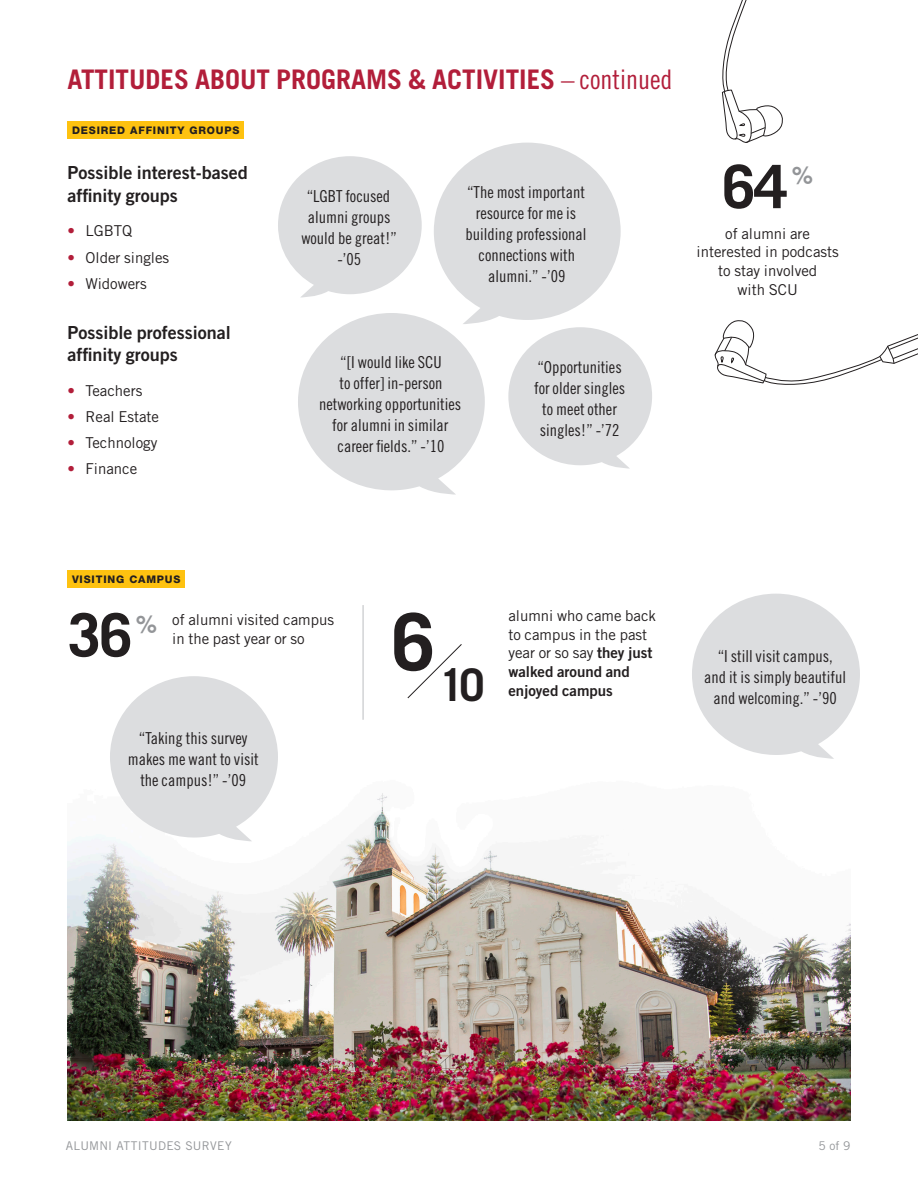
<style>
.page{position:relative;width:918px;height:1188px;background:#fff}
.page>*{position:absolute;margin:0;border:0;box-sizing:border-box;transform-origin:0 0}
.Big_Percentage{font:700 79.2px "Trade Gothic";color:#231f20}
.Big_Percentage-2{font:700 60px "Trade Gothic";color:#231f20}
.Big_Percentage-3{font:700 45px "Trade Gothic";color:#231f20}
.Section_Header{font:700 27px "Trade Gothic";color:#b21e3a}
.Big_Percentage-4{font:700 24px "Trade Gothic";color:#939598}
.Black_Bold_Title{font:18px/22.5px "Trade Gothic Bold Two";color:#231f20}
.t1{font:16.5px/21px "Trade Gothic Cond Eighteen";color:#231f20;text-align:center}
.body_text{font:15px/18.8px "Trade Gothic";color:#231f20;text-align:center}
.t2{font:12px "Trade Gothic";letter-spacing:.02em;color:#939598}
.Small_Uppercase_Head{font:800 10.5px "Helvetica Neue";letter-spacing:.08em;color:#231f20}
.s1{font-family:"Trade Gothic Cond Eighteen";font-weight:400}
.s2{color:#b21e3a}
.s3{font-family:"Trade Gothic Bold Two"}
</style>
<div class="page">
<img style="left:68px;top:793px;width:782px;height:327px">
<div style="left:68px;top:570px;width:117px;height:17px;background:#fec210"></div>
<hr style="left:363px;top:605px;width:1px;height:115px;background:#bcbdc0">
<svg style="left:407px;top:644px;width:55px;height:55px"></svg>
<div style="left:68px;top:122px;width:176px;height:17px;background:#fec210"></div>
<svg style="left:278px;top:143px;width:374px;height:352px"></svg>
<svg style="left:110px;top:676px;width:168px;height:165px"></svg>
<svg style="left:692px;top:594px;width:168px;height:165px"></svg>
<svg style="left:714px;top:320px;width:204px;height:65px"></svg>
<svg style="left:721px;top:0;width:62px;height:143px"></svg>
<p class="Section_Header" style="left:68px;top:62px;width:607px">ATTITUDES ABOUT PROGRAMS &amp; ACTIVITIES <span class="s1">– continued</span></p>
<p class="Small_Uppercase_Head" style="left:72px;top:124px;width:169px">DESIRED AFFINITY GROUPS</p>
<p class="Black_Bold_Title" style="left:68px;top:161px;width:182px">Possible interest-based affinity groups</p>
<p class="body_text" style="left:68px;top:222px;width:66px"><span class="s2">•</span> LGBTQ</p>
<p class="body_text" style="left:68px;top:248px;width:103px"><span class="s2">•</span> Older singles</p>
<p class="body_text" style="left:68px;top:274px;width:81px"><span class="s2">•</span> Widowers</p>
<p class="Black_Bold_Title" style="left:68px;top:321px;width:165px">Possible professional affinity groups</p>
<p class="body_text" style="left:68px;top:381px;width:76px"><span class="s2">•</span> Teachers</p>
<p class="body_text" style="left:68px;top:407px;width:93px"><span class="s2">•</span> Real Estate</p>
<p class="body_text" style="left:68px;top:433px;width:91px"><span class="s2">•</span> Technology</p>
<p class="body_text" style="left:68px;top:460px;width:71px"><span class="s2">•</span> Finance</p>
<p class="Small_Uppercase_Head" style="left:72px;top:573px;width:110px">VISITING CAMPUS</p>
<p class="t1" style="left:301px;top:185px;width:97px">“LGBT focused alumni groups would be great!” -’05</p>
<p class="t1" style="left:466px;top:181px;width:123px">“The most important resource for me is building professional connections with alumni.” -’09</p>
<p class="t1" style="left:319px;top:352px;width:144px">“[I would like SCU<br>to offer] in-person networking opportunities for alumni in similar career fields.” -’10</p>
<p class="t1" style="left:534px;top:356px;width:93px">“Opportunities for older singles to meet other singles!” -’72</p>
<p class="Big_Percentage-4" style="left:136px;top:610px;width:23px">%</p>
<p class="Big_Percentage" style="left:391px;top:594px;width:46px">6</p>
<p class="Big_Percentage-2" style="left:68px;top:598px;width:67px">36</p>
<p class="body_text" style="left:172px;top:610px;width:163px">of alumni visited campus</p>
<p class="body_text" style="left:172px;top:629px;width:134px">in the past year or so</p>
<p class="t1" style="left:128px;top:728px;width:132px">“Taking this survey makes me want to visit the campus!” -’09</p>
<p class="Big_Percentage-3" style="left:439px;top:657px;width:47px">10</p>
<p class="body_text" style="left:508px;top:606px;width:149px;text-align:left">alumni who came back to campus in the past year or so say <span class="s3">they just walked around and enjoyed campus</span></p>
<p class="Big_Percentage-2" style="left:722px;top:150px;width:67px">64</p>
<p class="Big_Percentage-4" style="left:792px;top:161px;width:23px">%</p>
<p class="body_text" style="left:697px;top:224px;width:144px">of alumni are interested in podcasts to stay involved<br>with SCU</p>
<p class="t1" style="left:704px;top:645px;width:143px">“I still visit campus,<br>and it is simply beautiful and welcoming.” -’90</p>
<p class="t2" style="left:66px;top:1138px;width:167px">ALUMNI ATTITUDES SURVEY</p>
<p class="t2" style="left:819px;top:1138px;width:33px">5 of 9</p>
</div>
